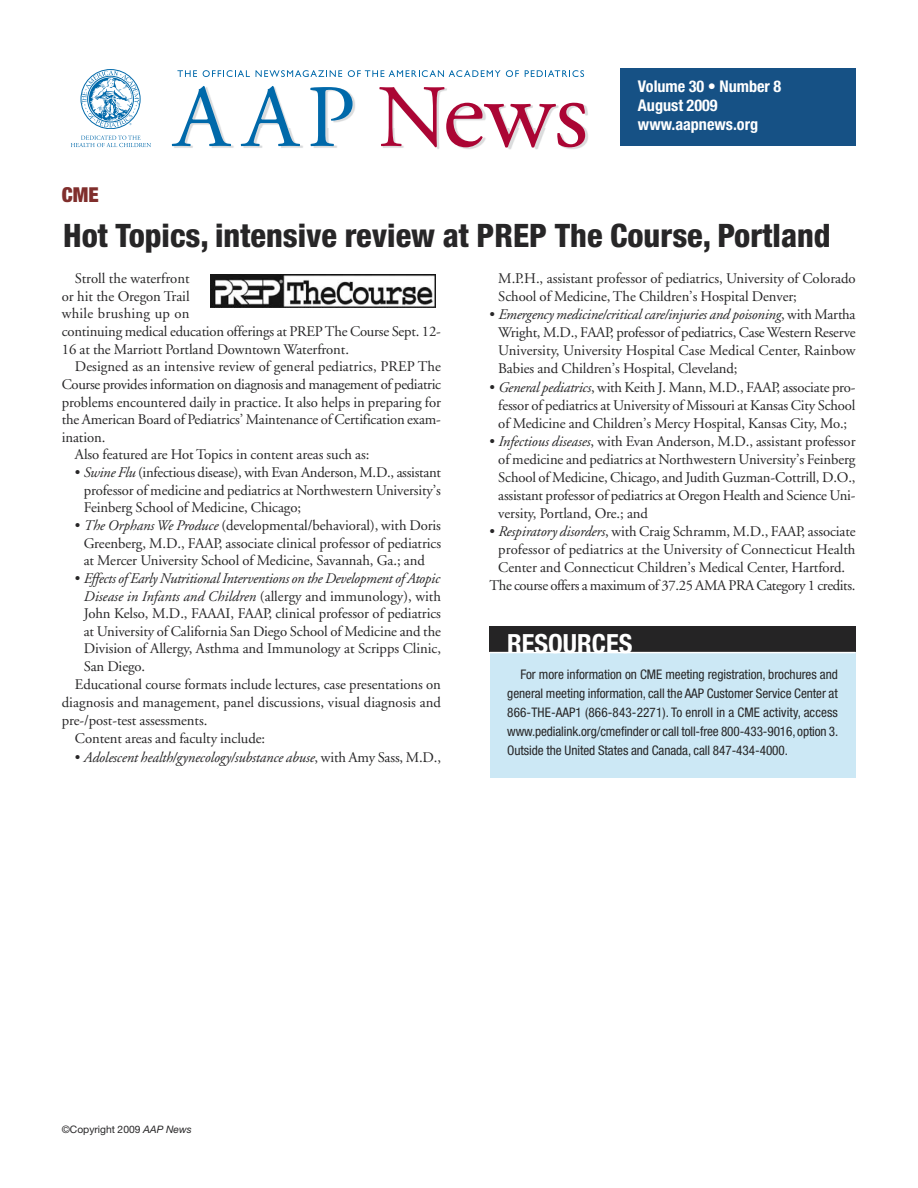
<style>
.page{position:relative;width:918px;height:1188px;background:#fff}
.page>*{position:absolute;margin:0;border:0;box-sizing:border-box;transform-origin:0 0}
.t1{font:800 condensed 32.4px "Helvetica Neue";color:#272627}
.t2{font:700 condensed 26.4px "Helvetica Neue";color:#fff}
.t3{font:900 condensed 20.55px "Helvetica Neue";color:#802e2c}
.t4{font:700 condensed 16.2px/19px "Helvetica Neue";color:#fff}
.t5{font:14.7px/18.1px "Adobe Garamond";letter-spacing:-.005em;color:#272627;text-align:justify}
.t6{font:italic 14.7px "Adobe Garamond";letter-spacing:-.01em;color:#272627}
.t7{font:14.7px "Adobe Garamond";letter-spacing:-.025em;color:#272627}
.t8{font:condensed 13.2px/19px "Helvetica Neue";letter-spacing:-.005em;color:#272627;text-align:justify}
.t9{font:10.35px "Helvetica Neue";color:#272627}
.s1{font-style:italic}
.s2{font-style:normal}
</style>
<div class="page">
<img style="left:171px;top:70px;width:417px;height:80px">
<svg style="left:172px;top:86px;width:59px;height:60px"></svg>
<svg style="left:241px;top:86px;width:59px;height:60px"></svg>
<svg style="left:310px;top:87px;width:43px;height:59px"></svg>
<svg style="left:379px;top:87px;width:206px;height:61px"></svg>
<svg style="left:177px;top:70px;width:20px;height:7px"></svg>
<svg style="left:203px;top:70px;width:47px;height:7px"></svg>
<svg style="left:256px;top:70px;width:86px;height:7px"></svg>
<svg style="left:348px;top:70px;width:171px;height:7px"></svg>
<svg style="left:525px;top:70px;width:59px;height:7px"></svg>
<svg style="left:71px;top:135px;width:80px;height:12px"></svg>
<svg style="left:82px;top:70px;width:57px;height:57px"></svg>
<div style="left:620px;top:68px;width:236px;height:78px;background:#165185"></div>
<img style="left:210px;top:274px;width:225px;height:34px">
<div style="left:490px;top:633px;width:366px;height:145px;background:#cce8f5"></div>
<div style="left:490px;top:627px;width:366px;height:25px;background:#252425"></div>
<hr style="left:490px;top:652px;width:366px;height:1px;background:#fff">
<h3 class="t3" style="left:62px;top:183px;width:38px">CME</h3>
<p class="t4" style="left:638px;top:78px;width:145px">Volume 30 • Number 8<br>August 2009 www.aapnews.org</p>
<h1 class="t1" style="left:63px;top:224px;width:769px">Hot Topics, intensive review at PREP The Course, Portland</h1>
<p class="t5" style="left:62px;top:271px;width:381px;line-height:17.7px;text-align:left;text-indent:13px">Stroll the waterfront<br>or hit the Oregon Trail<br>while brushing up on<br>continuing medical education offerings at PREP The Course Sept. 12- 16 at the Marriott Portland Downtown Waterfront.</p>
<p class="t5" style="left:75px;top:359px;width:368px">Designed as an intensive review of general pediatrics, PREP The</p>
<p class="t7" style="left:62px;top:378px;width:381px">Course provides information on diagnosis and management of pediatric</p>
<p class="t5" style="left:62px;top:394px;width:381px">problems encountered daily in practice. It also helps in preparing for</p>
<p class="t5" style="left:62px;top:412px;width:381px">the American Board of Pediatrics’ Maintenance of Certification exam-</p>
<p class="t5" style="left:62px;top:429px;width:45px">ination.</p>
<p class="t5" style="left:75px;top:447px;width:296px">Also featured are Hot Topics in content areas such as:</p>
<p class="t5" style="left:84px;top:465px;width:359px;line-height:17.7px;text-indent:-9px">• <span class="s1">Swine Flu</span> (infectious disease), with Evan Anderson, M.D., assistant professor of medicine and pediatrics at Northwestern University’s Feinberg School of Medicine, Chicago;</p>
<p class="t5" style="left:84px;top:518px;width:359px;line-height:17.7px;text-indent:-9px">• <span class="s1">The Orphans We Produce</span> (developmental/behavioral), with Doris Greenberg, M.D., FAAP, associate clinical professor of pediatrics at Mercer University School of Medicine, Savannah, Ga.; and</p>
<p class="t6" style="left:75px;top:572px;width:367px"><span class="s2">•</span> Effects of Early Nutritional Interventions on the Development of Atopic</p>
<p class="t6" style="left:84px;top:590px;width:359px">Disease in Infants and Children <span class="s2">(allergy and immunology), with</span></p>
<p class="t5" style="left:84px;top:606px;width:359px">John Kelso, M.D., FAAAI, FAAP, clinical professor of pediatrics</p>
<p class="t5" style="left:84px;top:623px;width:359px">at University of California San Diego School of Medicine and the</p>
<p class="t5" style="left:84px;top:641px;width:359px">Division of Allergy, Asthma and Immunology at Scripps Clinic,</p>
<p class="t5" style="left:84px;top:659px;width:63px">San Diego.</p>
<p class="t5" style="left:75px;top:677px;width:367px">Educational course formats include lectures, case presentations on</p>
<p class="t5" style="left:62px;top:695px;width:381px">diagnosis and management, panel discussions, visual diagnosis and</p>
<p class="t5" style="left:62px;top:713px;width:147px">pre-/post-test assessments.</p>
<p class="t5" style="left:75px;top:731px;width:192px">Content areas and faculty include:</p>
<p class="t6" style="left:75px;top:751px;width:368px"><span class="s2">•</span> Adolescent health/gynecology/substance abuse<span class="s2">, with Amy Sass, M.D.,</span></p>
<p class="t5" style="left:498px;top:271px;width:359px">M.P.H., assistant professor of pediatrics, University of Colorado<br>School of Medicine, The Children’s Hospital Denver;</p>
<p class="t5" style="left:498px;top:307px;width:359px;text-indent:-9px">• <span class="s1">Emergency medicine/critical care/injuries and poisoning</span>, with Martha Wright, M.D., FAAP, professor of pediatrics, Case Western Reserve University, University Hospital Case Medical Center, Rainbow Babies and Children’s Hospital, Cleveland;</p>
<p class="t5" style="left:490px;top:379px;width:368px;text-align:center">• <span class="s1">General pediatrics</span>, with Keith J. Mann, M.D., FAAP, associate pro&shy;fessor of pediatrics at University of Missouri at Kansas City School of Medicine and Children’s Mercy Hospital, Kansas City, Mo.;</p>
<p class="t5" style="left:498px;top:433px;width:359px;text-indent:-9px">• <span class="s1">Infectious diseases</span>, with Evan Anderson, M.D., assistant professor of medicine and pediatrics at Northwestern University’s Feinberg School of Medicine, Chicago, and Judith Guzman-Cottrill, D.O., assistant professor of pediatrics at Oregon Health and Science Uni&shy;versity, Portland, Ore.; and</p>
<p class="t5" style="left:490px;top:524px;width:368px;text-align:center">• <span class="s1">Respiratory disorders</span>, with Craig Schramm, M.D., FAAP, associate professor of pediatrics at the University of Connecticut Health Center and Connecticut Children’s Medical Center, Hartford.<br>The course offers a maximum of 37.25 AMA PRA Category 1 credits.</p>
<h2 class="t2" style="left:507px;top:634px;width:127px">RESOURCES</h2>
<p class="t8" style="left:507px;top:666px;width:333px;text-indent:13px">For more information on CME meeting registration, brochures and general meeting information, call the AAP Customer Service Center at 866-THE-AAP1 (866-843-2271). To enroll in a CME activity, access www.pedialink.org/cmefinder or call toll-free 800-433-9016, option 3.<br>Outside the United States and Canada, call 847-434-4000.</p>
<p class="t9" style="left:62px;top:1126px;width:132px">©Copyright 2009 <span class="s1">AAP News</span></p>
</div>
